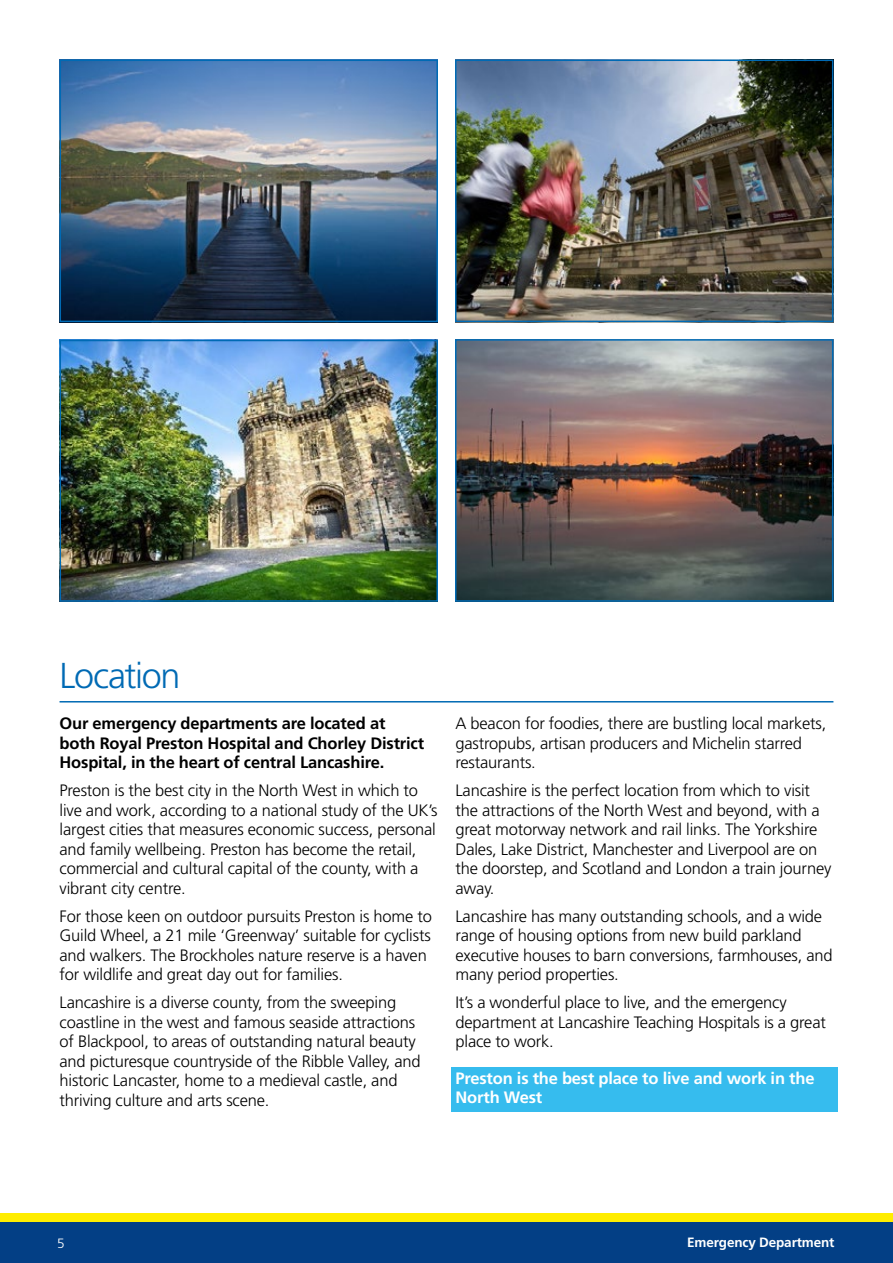
<style>
.page{position:relative;width:893px;height:1263px;background:#fff}
.page>*{position:absolute;margin:0;border:0;box-sizing:border-box;transform-origin:0 0}
.t1{font:300 36px "Frutiger LT Std";letter-spacing:-.035em;color:#006ab4}
.t2{font:300 16.5px/19.5px "Frutiger LT Std";letter-spacing:-.01em;color:#000}
.t3{font:700 16.5px/19.5px "Frutiger LT Std";letter-spacing:-.01em;color:#000}
.t4{font:700 16.5px/19.5px "Frutiger LT Std";letter-spacing:-.01em;color:#fff}
.t5{font:700 13.5px "Frutiger LT Std";letter-spacing:-.01em;color:#fff}
.t6{font:300 13.5px "Frutiger LT Std";color:#fff}
</style>
<div class="page">
<div style="left:0;top:1214px;width:893px;height:34px;background:#ffed00"></div>
<div style="left:0;top:1222px;width:893px;height:41px;background:#033f85"></div>
<hr style="left:60px;top:701px;width:773px;height:1px;background:#006ab4">
<div style="left:451px;top:1067px;width:387px;height:44px;background:#36bcee"></div>
<img style="left:63px;top:63px;width:372px;height:256px">
<div style="left:60px;top:60px;width:378px;height:262px;border:2px solid #006ab4"></div>
<img style="left:458px;top:63px;width:372px;height:256px">
<div style="left:455px;top:60px;width:378px;height:262px;border:2px solid #006ab4"></div>
<img style="left:63px;top:343px;width:372px;height:256px">
<div style="left:60px;top:340px;width:378px;height:262px;border:2px solid #006ab4"></div>
<img style="left:458px;top:342px;width:372px;height:257px">
<div style="left:455px;top:339px;width:378px;height:263px;border:2px solid #006ab4"></div>
<h1 class="t1" style="left:60px;top:655px;width:122px">Location</h1>
<p class="t3" style="left:60px;top:714px;width:366px">Our emergency departments are located at both Royal Preston Hospital and Chorley District<br>Hospital, in the heart of central Lancashire.</p>
<p class="t2" style="left:60px;top:781px;width:379px">Preston is the best city in the North West in which to live and work, according to a national study of the UK’s largest cities that measures economic success, personal and family wellbeing. Preston has become the retail, commercial and cultural capital of the county, with a vibrant city centre.</p>
<p class="t2" style="left:60px;top:906px;width:374px">For those keen on outdoor pursuits Preston is home to Guild Wheel, a 21 mile ‘Greenway’ suitable for cyclists and walkers. The Brockholes nature reserve is a haven for wildlife and great day out for families.</p>
<p class="t2" style="left:60px;top:993px;width:363px">Lancashire is a diverse county, from the sweeping coastline in the west and famous seaside attractions of Blackpool, to areas of outstanding natural beauty and picturesque countryside of the Ribble Valley, and historic Lancaster, home to a medieval castle, and thriving culture and arts scene.</p>
<p class="t2" style="left:455px;top:714px;width:372px">A beacon for foodies, there are bustling local markets, gastropubs, artisan producers and Michelin starred restaurants.</p>
<p class="t2" style="left:455px;top:781px;width:377px">Lancashire is the perfect location from which to visit the attractions of the North West and beyond, with a great motorway network and rail links. The Yorkshire Dales, Lake District, Manchester and Liverpool are on the doorstep, and Scotland and London a train journey away.</p>
<p class="t2" style="left:455px;top:906px;width:379px">Lancashire has many outstanding schools, and a wide range of housing options from new build parkland executive houses to barn conversions, farmhouses, and many period properties.</p>
<p class="t2" style="left:455px;top:993px;width:372px">It’s a wonderful place to live, and the emergency department at Lancashire Teaching Hospitals is a great place to work.</p>
<p class="t4" style="left:455px;top:1068px;width:360px">Preston is the best place to live and work in the<br>North West</p>
<p class="t6" style="left:57px;top:1236px;width:9px">5</p>
<p class="t5" style="left:687px;top:1234px;width:149px">Emergency Department</p>
</div>
